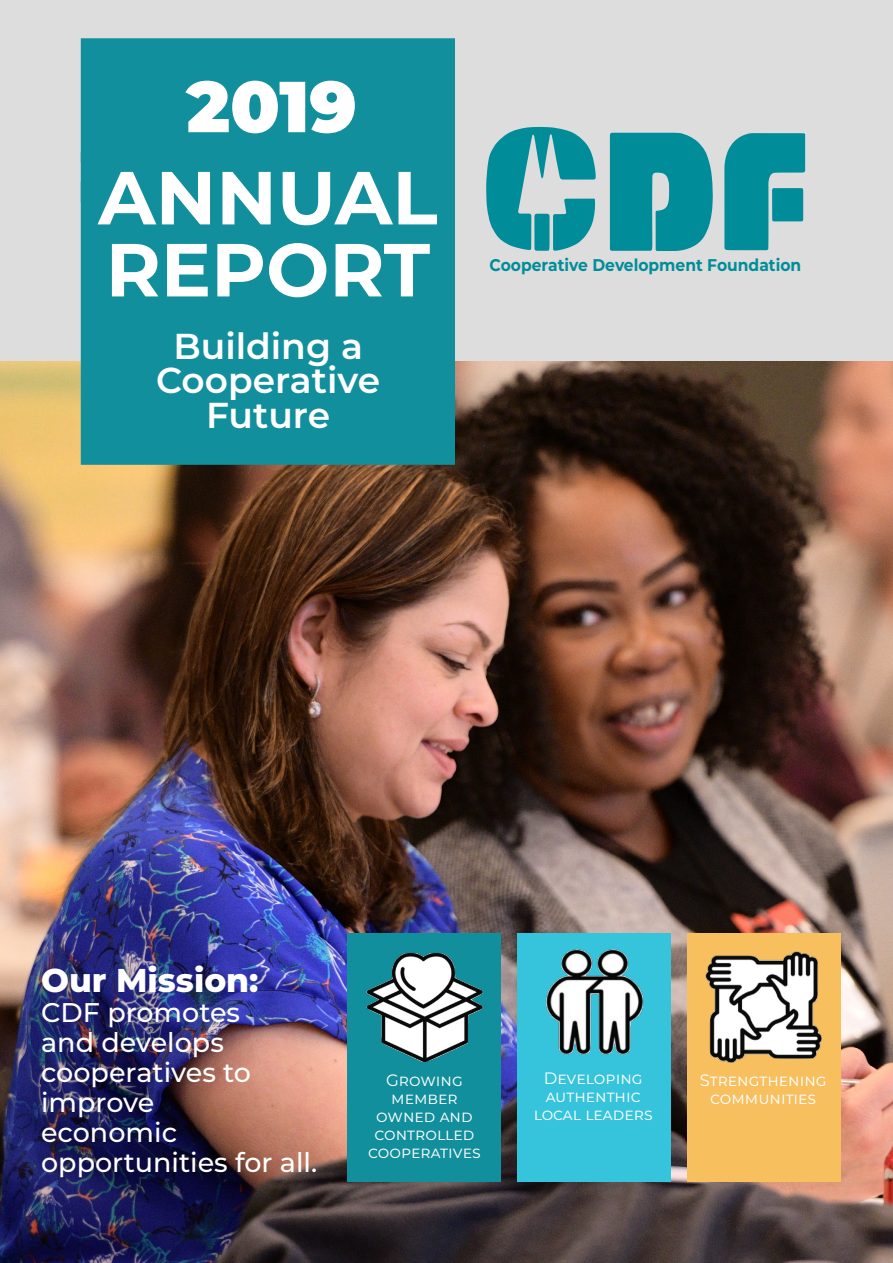
<style>
.page{position:relative;width:893px;height:1263px;background:#fff}
.page>*{position:absolute;margin:0;border:0;box-sizing:border-box;transform-origin:0 0}
.t1{font:700 75px/72px "Montserrat";color:#fff}
.t2{font:900 72px "Montserrat";color:#fff}
.t3{font:600 36px/34px "Montserrat";color:#fff;text-align:center}
.t4{font:800 33px "Montserrat";color:#fff}
.t5{font:500 27px/30px "Montserrat";color:#fff}
.t6{font:700 16.95px "Montserrat";color:#008d99;scale:.92 1}
.t7{font:16.5px/18px "Montserrat";color:#fff;text-align:center}
</style>
<div class="page">
<div style="left:0;top:0;width:893px;height:906px;background:#ddd"></div>
<img style="left:0;top:361px;width:893px;height:902px">
<div style="left:81px;top:38px;width:374px;height:427px;background:#128f9c"></div>
<div style="left:347px;top:932px;width:153px;height:249px;background:#128f9c"></div>
<img style="left:366px;top:953px;width:118px;height:108px">
<div style="left:81px;top:152px;width:36px;height:50px;background:#128f9c"></div>
<svg style="left:610px;top:133px;width:103px;height:118px;background:#1b96a1"></svg>
<svg style="left:724px;top:133px;width:81px;height:117px"></svg>
<svg style="left:486px;top:127px;width:110px;height:124px"></svg>
<div style="left:517px;top:932px;width:154px;height:249px;background:#36c3dc"></div>
<img style="left:546px;top:949px;width:98px;height:106px">
<div style="left:687px;top:932px;width:154px;height:249px;background:#f7bf5e"></div>
<img style="left:706px;top:951px;width:116px;height:112px">
<h2 class="t2" style="left:186px;top:53px;width:172px">2019</h2>
<h1 class="t1" style="left:98px;top:158px;width:341px">ANNUAL<br>REPORT</h1>
<h3 class="t3" style="left:156px;top:328px;width:225px">Building a<br>Cooperative<br>Future</h3>
<p class="t6" style="left:490px;top:253px;width:340px">Cooperative Development Foundation</p>
<h3 class="t4" style="left:41px;top:956px;width:219px">Our Mission:</h3>
<h3 class="t5" style="left:41px;top:996px;width:278px">CDF promotes<br>and develops cooperatives to improve<br>economic opportunities for all.</h3>
<p class="t7" style="left:368px;top:1070px;width:114px">Growing member owned and controlled cooperatives</p>
<p class="t7" style="left:534px;top:1068px;width:120px">Developing authenthic local leaders</p>
<p class="t7" style="left:700px;top:1071px;width:128px">Strengthening communities</p>
</div>
